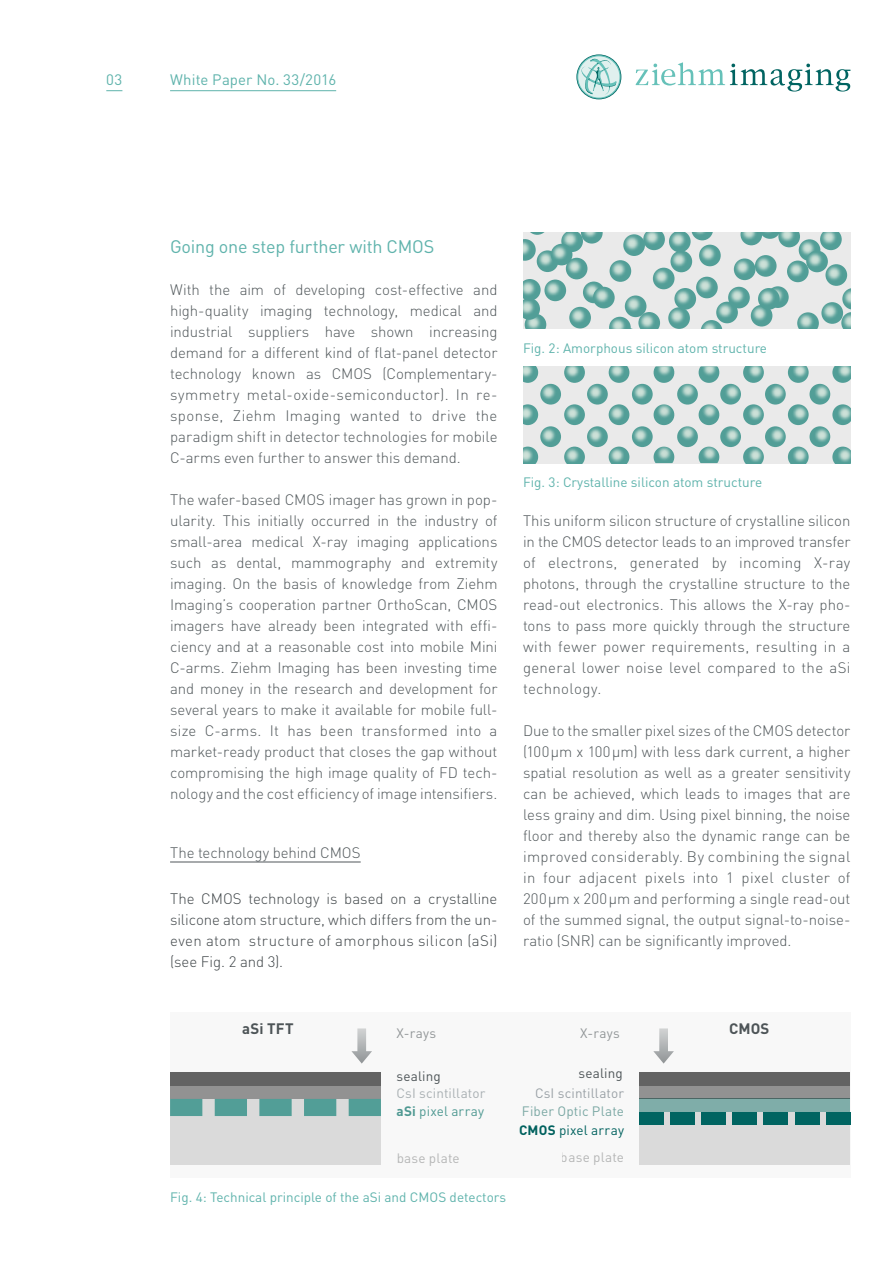
<style>
.page{position:relative;width:893px;height:1263px;background:#fff}
.page>*{position:absolute;margin:0;border:0;box-sizing:border-box;transform-origin:0 0}
.t1{font:18px "DIN";letter-spacing:-.015em;color:#5fb3ac}
.t2{font:300 15px/21px "DIN";color:#50575a;text-align:justify}
.t3{font:300 15px/21px "DIN";letter-spacing:.025em;color:#3f4548;text-align:justify}
.t4{font:15px "DIN";letter-spacing:.005em;color:#5fb3ac}
.t5{font:700 15px "DIN";letter-spacing:.01em;color:#50575a}
.t6{font:13.5px "DIN";color:#5fb3ac}
.t7{font:13.5px/18.9px "DIN";letter-spacing:.01em;color:#7fada9}
.t8{font:13.5px "DIN";letter-spacing:.015em;color:#50575a}
.t9{font:13.5px "DIN";letter-spacing:.015em;color:#a9aaaa}
.t10{font:13.5px "DIN";letter-spacing:.01em;color:#aeb5b9}
.t11{font:13.5px "DIN";letter-spacing:.01em;color:#a0a7ac}
.t12{font:13.5px "DIN";letter-spacing:.015em;color:#529e97}
.s1{font-weight:700}
.s2{font-weight:700;color:#006461}
.s3{color:#006461}
</style>
<div class="page">
<svg style="left:106px;top:90px;width:16px;height:1px"></svg>
<hr style="left:170px;top:90px;width:166px;height:1px;background:#5fb3ac">
<svg style="left:576px;top:54px;width:45px;height:45px"></svg>
<svg style="left:577px;top:55px;width:44px;height:44px"></svg>
<svg style="left:578px;top:56px;width:41px;height:42px"></svg>
<svg style="left:582px;top:59px;width:34px;height:36px"></svg>
<svg style="left:636px;top:62px;width:214px;height:30px"></svg>
<hr style="left:170px;top:862px;width:191px;height:1px;background:#50575a">
<div style="left:523px;top:232px;width:327px;height:97px;background:#eaeaea"></div>
<img style="left:750px;top:306px;width:23px;height:21px">
<img style="left:756px;top:255px;width:21px;height:22px">
<img style="left:797px;top:312px;width:22px;height:17px">
<img style="left:798px;top:239px;width:22px;height:21px">
<img style="left:821px;top:302px;width:20px;height:22px">
<img style="left:825px;top:264px;width:23px;height:22px">
<img style="left:820px;top:232px;width:22px;height:19px">
<img style="left:701px;top:320px;width:22px;height:9px">
<img style="left:668px;top:308px;width:22px;height:21px">
<img style="left:652px;top:267px;width:23px;height:23px">
<img style="left:609px;top:260px;width:23px;height:22px">
<img style="left:569px;top:306px;width:22px;height:23px">
<img style="left:583px;top:281px;width:20px;height:22px">
<svg style="left:583px;top:232px;width:20px;height:12px"></svg>
<img style="left:561px;top:232px;width:22px;height:20px">
<img style="left:716px;top:301px;width:22px;height:23px">
<img style="left:774px;top:286px;width:15px;height:22px">
<img style="left:674px;top:287px;width:22px;height:23px">
<svg style="left:644px;top:232px;width:69px;height:19px"></svg>
<img style="left:668px;top:232px;width:23px;height:19px">
<img style="left:624px;top:295px;width:23px;height:17px">
<img style="left:623px;top:234px;width:22px;height:22px">
<img style="left:546px;top:279px;width:21px;height:23px">
<svg style="left:523px;top:239px;width:13px;height:22px"></svg>
<img style="left:530px;top:232px;width:15px;height:3px">
<img style="left:699px;top:244px;width:22px;height:23px">
<img style="left:565px;top:257px;width:23px;height:23px">
<svg style="left:841px;top:288px;width:9px;height:41px"></svg>
<img style="left:696px;top:276px;width:22px;height:23px">
<img style="left:787px;top:260px;width:22px;height:23px">
<img style="left:733px;top:258px;width:23px;height:23px">
<img style="left:757px;top:287px;width:23px;height:23px">
<img style="left:806px;top:250px;width:22px;height:23px">
<img style="left:592px;top:286px;width:23px;height:23px">
<img style="left:536px;top:250px;width:22px;height:22px">
<svg style="left:523px;top:285px;width:23px;height:44px"></svg>
<img style="left:523px;top:279px;width:18px;height:22px">
<svg style="left:626px;top:312px;width:34px;height:17px"></svg>
<img style="left:609px;top:316px;width:22px;height:13px">
<img style="left:670px;top:250px;width:23px;height:23px">
<img style="left:728px;top:286px;width:22px;height:23px">
<svg style="left:740px;top:232px;width:38px;height:14px"></svg>
<img style="left:778px;top:232px;width:22px;height:16px">
<img style="left:550px;top:243px;width:23px;height:23px">
<div style="left:523px;top:366px;width:327px;height:97px;background:#eaeaea"></div>
<img style="left:564px;top:446px;width:21px;height:17px">
<img style="left:564px;top:404px;width:21px;height:22px">
<img style="left:564px;top:366px;width:21px;height:17px">
<img style="left:608px;top:446px;width:22px;height:17px">
<img style="left:608px;top:404px;width:22px;height:22px">
<img style="left:608px;top:366px;width:22px;height:17px">
<img style="left:523px;top:446px;width:16px;height:17px">
<img style="left:523px;top:404px;width:16px;height:22px">
<img style="left:523px;top:366px;width:16px;height:17px">
<img style="left:540px;top:426px;width:21px;height:22px">
<img style="left:540px;top:383px;width:21px;height:22px">
<img style="left:587px;top:426px;width:21px;height:22px">
<img style="left:587px;top:383px;width:21px;height:22px">
<img style="left:632px;top:426px;width:21px;height:22px">
<img style="left:632px;top:383px;width:21px;height:22px">
<img style="left:787px;top:446px;width:22px;height:17px">
<img style="left:787px;top:404px;width:22px;height:22px">
<img style="left:787px;top:366px;width:22px;height:17px">
<img style="left:743px;top:446px;width:21px;height:17px">
<img style="left:743px;top:404px;width:21px;height:22px">
<img style="left:743px;top:366px;width:21px;height:17px">
<svg style="left:653px;top:366px;width:67px;height:97px"></svg>
<img style="left:694px;top:366px;width:26px;height:22px">
<img style="left:832px;top:446px;width:18px;height:17px">
<img style="left:832px;top:404px;width:18px;height:22px">
<img style="left:832px;top:366px;width:18px;height:17px">
<img style="left:809px;top:426px;width:22px;height:22px">
<img style="left:809px;top:383px;width:22px;height:22px">
<img style="left:765px;top:426px;width:21px;height:22px">
<img style="left:765px;top:383px;width:21px;height:22px">
<img style="left:720px;top:426px;width:21px;height:22px">
<img style="left:720px;top:383px;width:21px;height:22px">
<div style="left:170px;top:1012px;width:680px;height:166px;background:#f8f8f8"></div>
<svg style="left:653px;top:1028px;width:21px;height:35px"></svg>
<svg style="left:351px;top:1028px;width:21px;height:35px"></svg>
<div style="left:170px;top:1099px;width:211px;height:66px;background:#dadada"></div>
<div style="left:170px;top:1086px;width:211px;height:13px;background:#929292"></div>
<svg style="left:170px;top:1099px;width:211px;height:17px"></svg>
<div style="left:170px;top:1073px;width:211px;height:13px;background:#636363"></div>
<div style="left:639px;top:1112px;width:211px;height:53px;background:#dadada"></div>
<div style="left:639px;top:1099px;width:211px;height:13px;background:#7fada9"></div>
<div style="left:639px;top:1086px;width:211px;height:13px;background:#929292"></div>
<div style="left:639px;top:1073px;width:211px;height:13px;background:#636363"></div>
<div style="left:639px;top:1112px;width:24px;height:13px;background:#006461"></div>
<div style="left:826px;top:1112px;width:24px;height:13px;background:#006461"></div>
<div style="left:795px;top:1112px;width:24px;height:13px;background:#006461"></div>
<div style="left:733px;top:1112px;width:24px;height:13px;background:#006461"></div>
<div style="left:702px;top:1112px;width:24px;height:13px;background:#006461"></div>
<div style="left:670px;top:1112px;width:25px;height:13px;background:#006461"></div>
<div style="left:764px;top:1112px;width:24px;height:13px;background:#006461"></div>
<p class="t4" style="left:106px;top:70px;width:18px">03</p>
<p class="t4" style="left:170px;top:70px;width:168px">White Paper No. 33/2016</p>
<p class="t1" style="left:170px;top:235px;width:266px">Going one step further with CMOS</p>
<p class="t2" style="left:170px;top:279px;width:329px">With the aim of developing cost-effective and high-quality imaging technology, medical and industrial suppliers have shown increasing demand for a different kind of flat-panel detector technology known as CMOS (Complementary&shy;symmetry metal-oxide-semiconductor). In re&shy;sponse, Ziehm Imaging wanted to drive the paradigm shift in detector technologies for mobile C-arms even further to answer this demand.</p>
<p class="t2" style="left:170px;top:489px;width:329px">The wafer-based CMOS imager has grown in pop&shy;ularity. This initially occurred in the industry of small-area medical X-ray imaging applications such as dental, mammography and extremity imaging. On the basis of knowledge from Ziehm Imaging’s cooperation partner OrthoScan, CMOS imagers have already been integrated with effi&shy;ciency and at a reasonable cost into mobile Mini C-arms. Ziehm Imaging has been investing time and money in the research and development for several years to make it available for mobile full&shy;size C-arms. It has been transformed into a market-ready product that closes the gap without compromising the high image quality of FD tech&shy;nology and the cost efficiency of image intensifiers.</p>
<p class="t2" style="left:170px;top:841px;width:192px">The technology behind CMOS</p>
<p class="t3" style="left:170px;top:888px;width:329px">The CMOS technology is based on a crystalline silicone atom structure, which differs from the un&shy;even atom structure of amorphous silicon (aSi) (see Fig. 2 and 3).</p>
<p class="t6" style="left:523px;top:339px;width:245px">Fig. 2: Amorphous silicon atom structure</p>
<p class="t6" style="left:523px;top:473px;width:241px">Fig. 3: Crystalline silicon atom structure</p>
<p class="t2" style="left:523px;top:510px;width:329px">This uniform silicon structure of crystalline silicon in the CMOS detector leads to an improved transfer of electrons, generated by incoming X-ray photons, through the crystalline structure to the read-out electronics. This allows the X-ray pho&shy;tons to pass more quickly through the structure with fewer power requirements, resulting in a general lower noise level compared to the aSi technology.</p>
<p class="t2" style="left:523px;top:720px;width:329px">Due to the smaller pixel sizes of the CMOS detector (100µm x 100µm) with less dark current, a higher spatial resolution as well as a greater sensitivity can be achieved, which leads to images that are less grainy and dim. Using pixel binning, the noise floor and thereby also the dynamic range can be improved considerably. By combining the signal in four adjacent pixels into 1 pixel cluster of 200µm x 200µm and performing a single read-out of the summed signal, the output signal-to-noise&shy;ratio (SNR) can be significantly improved.</p>
<p class="t5" style="left:242px;top:1019px;width:53px">aSi TFT</p>
<p class="t5" style="left:729px;top:1019px;width:42px">CMOS</p>
<p class="t8" style="left:396px;top:1025px;width:41px">X-rays</p>
<p class="t8" style="left:580px;top:1025px;width:41px">X-rays</p>
<p class="t8" style="left:396px;top:1067px;width:46px">sealing</p>
<p class="t8" style="left:578px;top:1065px;width:46px">sealing</p>
<p class="t10" style="left:396px;top:1085px;width:90px">CsI scintillator</p>
<p class="t11" style="left:535px;top:1085px;width:90px">CsI scintillator</p>
<p class="t12" style="left:396px;top:1103px;width:89px"><span class="s1">aSi</span> pixel array</p>
<p class="t7" style="left:519px;top:1101px;width:106px">Fiber Optic Plate<br><span class="s2">CMOS</span> <span class="s3">pixel array</span></p>
<p class="t9" style="left:396px;top:1149px;width:65px">base plate</p>
<p class="t9" style="left:561px;top:1148px;width:65px">base plate</p>
<p class="t6" style="left:170px;top:1188px;width:337px">Fig. 4: Technical principle of the aSi and CMOS detectors</p>
</div>
